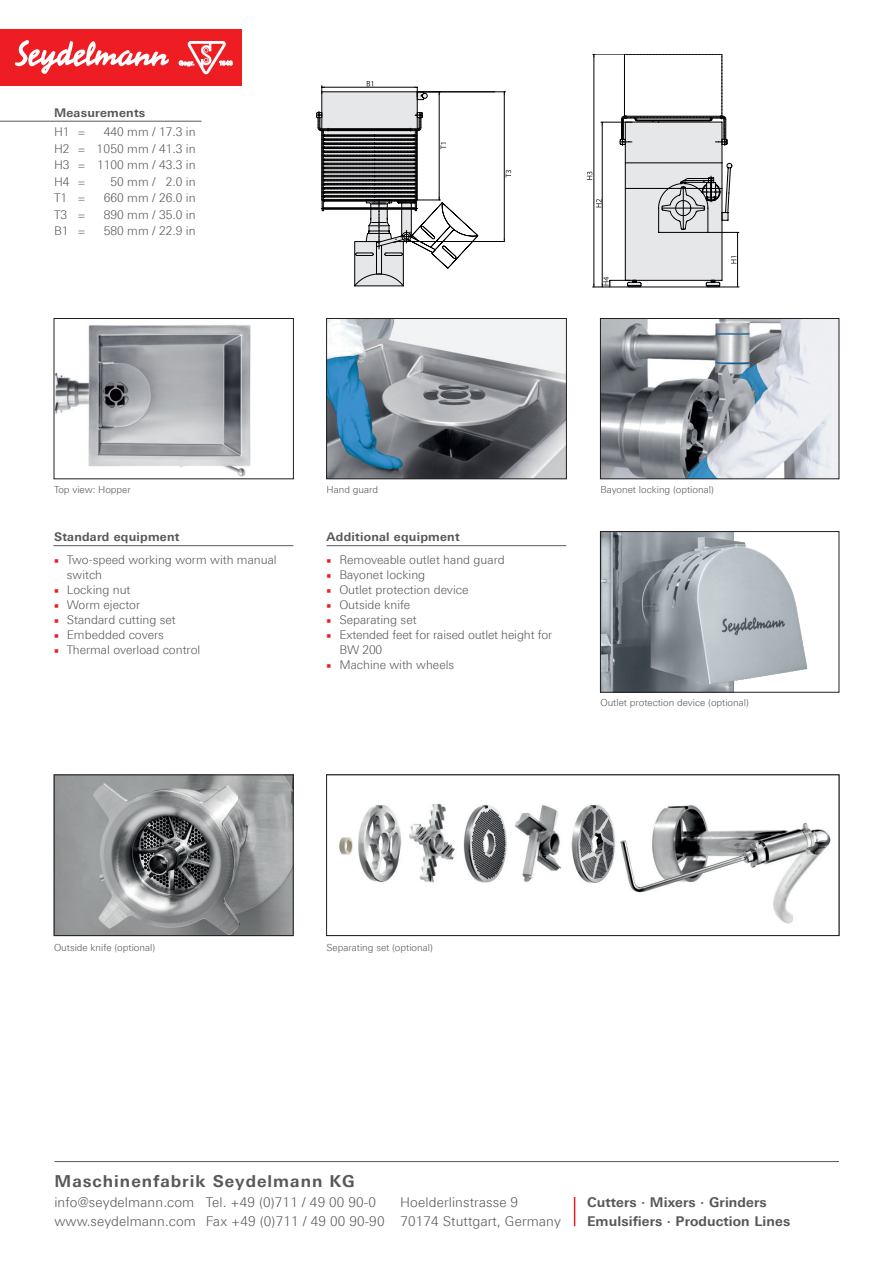
<style>
.page{position:relative;width:893px;height:1263px;background:#fff}
.page>*{position:absolute;margin:0;border:0;box-sizing:border-box;transform-origin:0 0}
.t1{font:700 16.5px "Linotype Univers 630";letter-spacing:.06em;color:#57585a}
.t2{font:300 13.5px/19.5px "Linotype Univers 330";letter-spacing:.01em;color:#57585a}
.t3{font:700 13.5px/19.5px "Linotype Univers 630";letter-spacing:.01em;color:#57585a}
.t4{font:300 12px/16.5px "Linotype Univers 330";color:#57585a}
.t5{font:700 12px "Linotype Univers 630";letter-spacing:.02em;color:#57585a}
.t6{font:300 9.75px "Linotype Univers 330";color:#57585a}
.s1{font-family:"Minion Pro";font-weight:700;font-stretch:condensed;color:#ee1d23}
</style>
<div class="page">
<img style="left:328px;top:320px;width:237px;height:157px">
<div style="left:326px;top:318px;width:241px;height:161px;border:1px solid #231f20"></div>
<img style="left:56px;top:325px;width:195px;height:152px">
<div style="left:54px;top:318px;width:240px;height:161px;border:1px solid #231f20"></div>
<img style="left:602px;top:320px;width:235px;height:157px">
<div style="left:600px;top:318px;width:239px;height:161px;border:1px solid #231f20"></div>
<img style="left:602px;top:533px;width:206px;height:157px">
<div style="left:600px;top:531px;width:239px;height:161px;border:1px solid #231f20"></div>
<hr style="left:504px;top:92px;width:1px;height:149px;background:#000001">
<hr style="left:402px;top:241px;width:102px;height:1px;background:#000001">
<hr style="left:417px;top:92px;width:89px;height:1px;background:#000001">
<svg style="left:506px;top:170px;width:5px;height:8px"></svg>
<svg style="left:316px;top:81px;width:162px;height:205px"></svg>
<hr style="left:708px;top:232px;width:31px;height:1px;background:#000001">
<hr style="left:593px;top:287px;width:146px;height:1px;background:#000001">
<svg style="left:587px;top:54px;width:151px;height:233px"></svg>
<hr style="left:327px;top:545px;width:239px;height:1px;background:#57585a">
<hr style="left:0;top:121px;width:201px;height:1px;background:#57585a">
<hr style="left:53px;top:545px;width:240px;height:1px;background:#57585a">
<hr style="left:55px;top:1161px;width:784px;height:1px;background:#57585a">
<svg style="left:574px;top:1197px;width:1px;height:29px"></svg>
<img style="left:339px;top:803px;width:492px;height:121px">
<div style="left:326px;top:775px;width:513px;height:161px;border:1px solid #231f20"></div>
<img style="left:56px;top:777px;width:235px;height:157px">
<div style="left:54px;top:775px;width:239px;height:161px;border:1px solid #231f20"></div>
<div style="left:0;top:29px;width:242px;height:56px;background:#ee1d23"></div>
<svg style="left:15px;top:40px;width:154px;height:34px"></svg>
<svg style="left:179px;top:41px;width:53px;height:33px"></svg>
<p class="t5" style="left:54px;top:105px;width:93px">Measurements</p>
<p class="t4" style="left:54px;top:124px;width:17px">H1<br>H2<br>H3<br>H4<br>T1<br>T3<br>B1</p>
<p class="t4" style="left:77px;top:123px;width:10px;text-align:justify">= = = = = = =</p>
<p class="t4" style="left:97px;top:124px;width:100px;text-align:right">440 mm / 17.3 in<br>1050 mm / 41.3 in<br>1100 mm / 43.3 in<br>50 mm / 2.0 in<br>660 mm / 26.0 in<br>890 mm / 35.0 in<br>580 mm / 22.9 in</p>
<p class="t6" style="left:54px;top:484px;width:78px">Top view: Hopper</p>
<p class="t6" style="left:327px;top:484px;width:53px">Hand guard</p>
<p class="t6" style="left:600px;top:484px;width:115px">Bayonet locking (optional)</p>
<p class="t5" style="left:54px;top:530px;width:127px">Standard equipment</p>
<p class="t5" style="left:327px;top:530px;width:135px">Additional equipment</p>
<p class="t4" style="left:327px;top:552px;width:180px"><span class="s1">■</span> Removeable outlet hand guard</p>
<p class="t4" style="left:327px;top:567px;width:100px"><span class="s1">■</span> Bayonet locking</p>
<p class="t4" style="left:327px;top:582px;width:143px"><span class="s1">■</span> Outlet protection device</p>
<p class="t4" style="left:327px;top:597px;width:85px"><span class="s1">■</span> Outside knife</p>
<p class="t4" style="left:327px;top:612px;width:92px"><span class="s1">■</span> Separating set</p>
<p class="t4" style="left:339px;top:627px;width:214px;line-height:15px;text-indent:-13px"><span class="s1">■</span> Extended feet for raised outlet height for<br>BW 200</p>
<p class="t4" style="left:327px;top:657px;width:129px"><span class="s1">■</span> Machine with wheels</p>
<p class="t4" style="left:67px;top:552px;width:211px;line-height:15px;text-indent:-13px"><span class="s1">■</span> Two-speed working worm with manual switch</p>
<p class="t4" style="left:54px;top:582px;width:78px"><span class="s1">■</span> Locking nut</p>
<p class="t4" style="left:54px;top:597px;width:88px"><span class="s1">■</span> Worm ejector</p>
<p class="t4" style="left:54px;top:612px;width:123px"><span class="s1">■</span> Standard cutting set</p>
<p class="t4" style="left:54px;top:627px;width:111px"><span class="s1">■</span> Embedded covers</p>
<p class="t4" style="left:54px;top:642px;width:148px"><span class="s1">■</span> Thermal overload control</p>
<p class="t6" style="left:600px;top:697px;width:150px">Outlet protection device (optional)</p>
<p class="t6" style="left:54px;top:941px;width:103px">Outside knife (optional)</p>
<p class="t6" style="left:327px;top:941px;width:108px">Separating set (optional)</p>
<h1 class="t1" style="left:55px;top:1171px;width:302px">Maschinenfabrik Seydelmann KG</h1>
<p class="t2" style="left:54px;top:1192px;width:323px">info@seydelmann.com Tel. +49 (0)711 / 49 00 90-0</p>
<p class="t2" style="left:54px;top:1192px;width:508px;text-indent:346px">Hoelderlinstrasse 9 www.seydelmann.com Fax +49 (0)711 / 49 00 90-90 70174 Stuttgart, Germany</p>
<p class="t3" style="left:587px;top:1192px;width:205px">Cutters · Mixers · Grinders<br>Emulsifiers · Production Lines</p>
</div>
